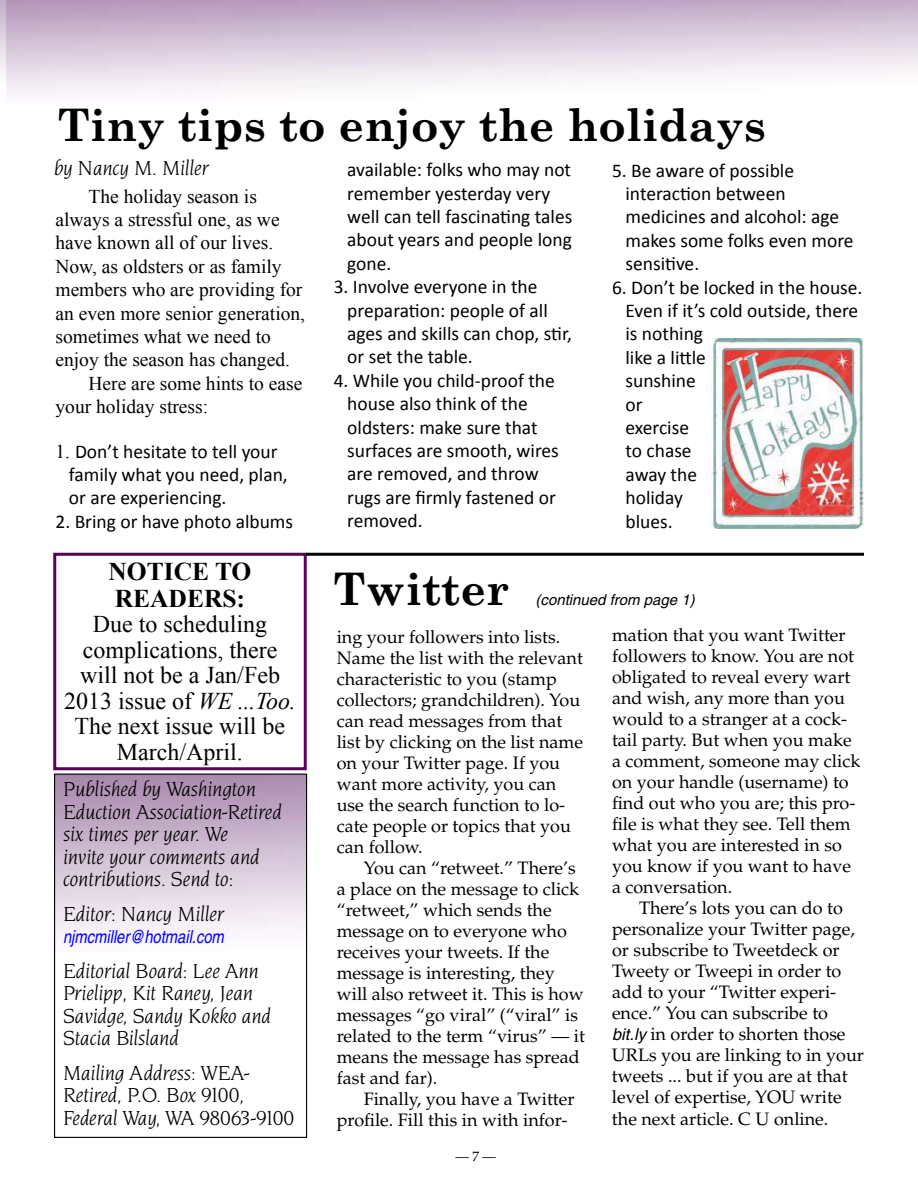
<style>
.page{position:relative;width:918px;height:1188px;background:#fff}
.page>*{position:absolute;margin:0;border:0;box-sizing:border-box;transform-origin:0 0}
.t1{font:700 45px "Century Schoolbook";color:#000}
.t2{font:700 25.5px/27px "Times New Roman";color:#000}
.t3{font:24px/25.5px "Times New Roman";color:#000;text-align:center}
.t4{font:21px/22.5px "Novarese Book Italic DTC";color:#000}
.t5{font:19.5px/23.4px "Calibri";color:#000}
.t6{font:19.5px "Times New Roman";color:#000}
.t7{font:18px/21px "Palatino";color:#000}
.t8{font:italic condensed 18px "Helvetica";color:#00f}
.t9{font:italic 15px "Helvetica";color:#000}
.t10{font:13.5px "Palatino";color:#000}
.s1{font-family:"Times New Roman"}
.s2{font-style:italic}
.s3{font-family:"Helvetica";font-style:italic;font-size:16.5px}
</style>
<div class="page">
<div style="left:54px;top:774px;width:253px;height:364px;border:1px solid #000"></div>
<div style="left:53px;top:553px;width:254px;height:217px;border:3px solid #590058"></div>
<img style="left:711px;top:339px;width:153px;height:189px">
<hr style="left:306px;top:553px;width:558px;height:3px;background:#000">
<h1 class="t1" style="left:57px;top:90px;width:710px">Tiny tips to enjoy the holidays</h1>
<p class="t4" style="left:54px;top:156px;width:156px">by Nancy M. Miller</p>
<p class="t5" style="left:625px;top:158px;width:230px;text-indent:-13px">5. Be aware of possible interaction between medicines and alcohol: age makes some folks even more sensitive.</p>
<p class="t5" style="left:625px;top:275px;width:239px;text-indent:-13px">6. Don’t be locked in the house.<br>Even if it’s cold outside, there is nothing<br>like a little<br>sunshine<br>or<br>exercise<br>to chase<br>away the<br>holiday<br>blues.</p>
<p class="t5" style="left:347px;top:157px;width:227px">available: folks who may not remember yesterday very well can tell fascinating tales about years and people long gone.</p>
<p class="t5" style="left:347px;top:274px;width:226px;text-indent:-13px">3. Involve everyone in the preparation: people of all ages and skills can chop, stir, or set the table.</p>
<p class="t5" style="left:347px;top:368px;width:213px;text-indent:-13px">4. While you child-proof the house also think of the oldsters: make sure that surfaces are smooth, wires are removed, and throw rugs are firmly fastened or removed.</p>
<p class="t6" style="left:88px;top:183px;width:170px">The holiday season is</p>
<p class="t6" style="left:56px;top:206px;width:226px">always a stressful one, as we</p>
<p class="t6" style="left:56px;top:230px;width:219px">have known all of our lives.</p>
<p class="t6" style="left:56px;top:253px;width:228px">Now, as oldsters or as family</p>
<p class="t6" style="left:56px;top:276px;width:248px">members who are providing for</p>
<p class="t6" style="left:56px;top:300px;width:251px">an even more senior generation,</p>
<p class="t6" style="left:56px;top:323px;width:217px">sometimes what we need to</p>
<p class="t6" style="left:56px;top:347px;width:236px">enjoy the season has changed.</p>
<p class="t6" style="left:88px;top:370px;width:215px">Here are some hints to ease</p>
<p class="t6" style="left:56px;top:393px;width:154px">your holiday stress:</p>
<p class="t5" style="left:69px;top:438px;width:220px;text-indent:-13px"><span class="s1">1.</span> Don’t hesitate to tell your family what you need, plan, or are experiencing.</p>
<p class="t5" style="left:56px;top:509px;width:239px">2. Bring or have photo albums</p>
<h2 class="t2" style="left:109px;top:557px;width:144px">NOTICE TO<br>READERS:</h2>
<h3 class="t3" style="left:64px;top:611px;width:233px">Due to scheduling complications, there will not be a Jan/Feb<br>2013 issue of <span class="s2">WE ...Too.<br></span>The next issue will be<br>March/April.</h3>
<p class="t4" style="left:63px;top:778px;width:220px">Published by Washington<br>Eduction Association-Retired six times per year. We<br>invite your comments and contributions. Send to:</p>
<p class="t4" style="left:63px;top:902px;width:163px">Editor: Nancy Miller</p>
<p class="t8" style="left:63px;top:926px;width:162px">njmcmiller@hotmail.com</p>
<p class="t4" style="left:63px;top:959px;width:209px">Editorial Board: Lee Ann<br>Prielipp, Kit Raney, Jean<br>Savidge, Sandy Kokko and<br>Stacia Bilsland</p>
<p class="t4" style="left:63px;top:1061px;width:233px">Mailing Address: WEA-<br>Retired, P.O. Box 9100,<br>Federal Way, WA 98063-9100</p>
<h1 class="t1" style="left:333px;top:554px;width:178px">Twitter</h1>
<p class="t9" style="left:536px;top:591px;width:161px">(continued from page 1)</p>
<p class="t7" style="left:337px;top:627px;width:248px">ing your followers into lists.<br>Name the list with the relevant characteristic to you (stamp collectors; grandchildren). You can read messages from that list by clicking on the list name on your Twitter page. If you want more activity, you can use the search function to lo&shy;cate people or topics that you can follow.</p>
<p class="t7" style="left:337px;top:858px;width:250px;text-indent:27px">You can “retweet.” There’s a place on the message to click “retweet,” which sends the message on to everyone who receives your tweets. If the message is interesting, they will also retweet it. This is how messages “go viral” (“viral” is related to the term “virus” — it means the message has spread fast and far).</p>
<p class="t7" style="left:337px;top:1089px;width:239px;text-indent:27px">Finally, you have a Twitter profile. Fill this in with infor-</p>
<p class="t7" style="left:612px;top:625px;width:250px">mation that you want Twitter followers to know. You are not obligated to reveal every wart and wish, any more than you would to a stranger at a cock&shy;tail party. But when you make a comment, someone may click on your handle (username) to find out who you are; this pro&shy;file is what they see. Tell them what you are interested in so you know if you want to have a conversation.</p>
<p class="t7" style="left:612px;top:898px;width:254px;text-indent:27px">There’s lots you can do to personalize your Twitter page, or subscribe to Tweetdeck or<br>Tweety or Tweepi in order to add to your “Twitter experi&shy;ence.” You can subscribe to <span class="s3">bit.ly</span> in order to shorten those<br>URLs you are linking to in your tweets ... but if you are at that level of expertise, YOU write the next article. C U online.</p>
<p class="t10" style="left:456px;top:1149px;width:42px">— 7 —</p>
</div>
